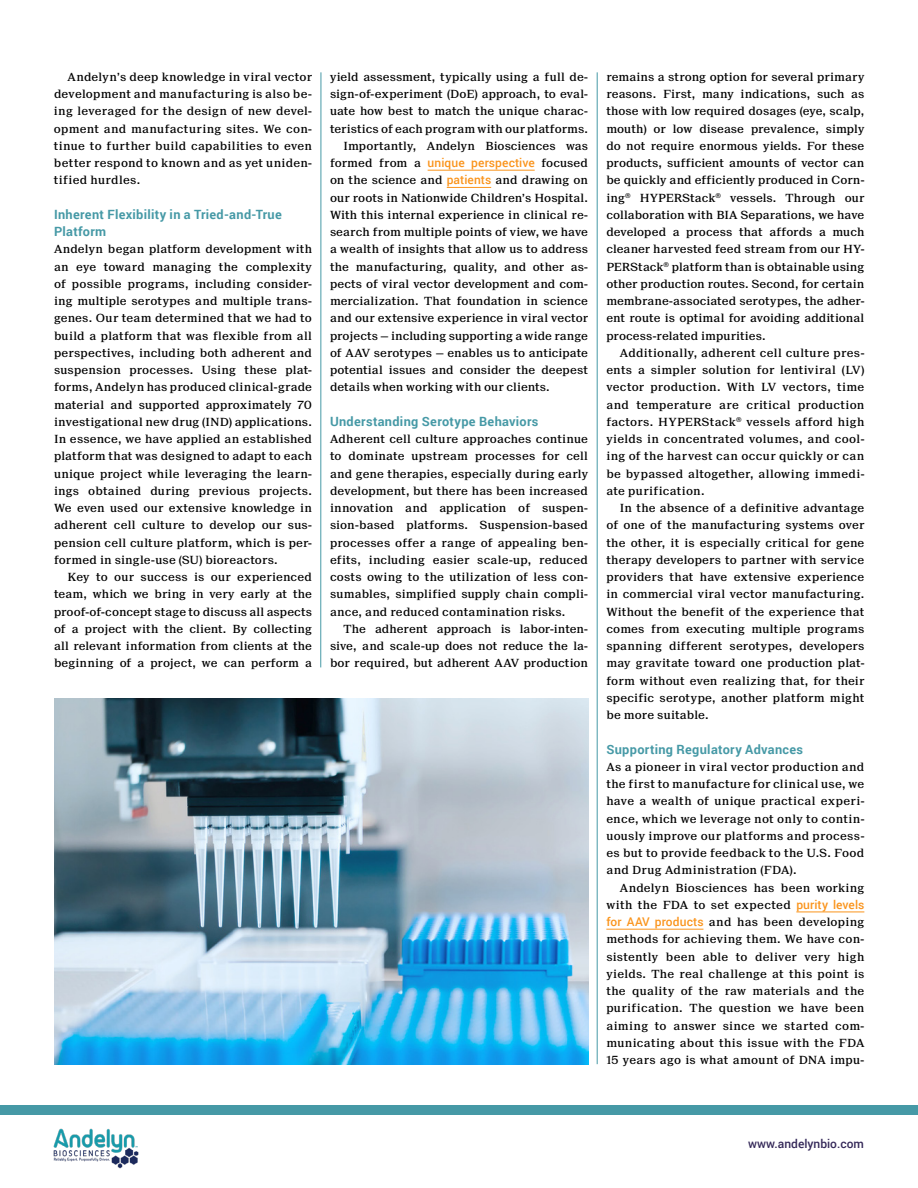
<style>
.page{position:relative;width:918px;height:1188px;background:#fff}
.page>*{position:absolute;margin:0;border:0;box-sizing:border-box;transform-origin:0 0}
.t1{font:700 12.75px/17.2px "Roboto";letter-spacing:.025em;color:#4699a6}
.t2{font:500 12px "Roboto";color:#352959}
.t3{font:500 11.25px/17.2px "Suisse Neue";letter-spacing:.01em;color:#000;text-align:justify}
.s1{font-family:"Roboto";font-size:12px;color:#fa941c}
</style>
<div class="page">
<div style="left:0;top:1105px;width:918px;height:10px;background:#4699a6"></div>
<img style="left:54px;top:1128px;width:84px;height:41px">
<hr style="left:428px;top:170px;width:107px;height:1px;background:#fa941c">
<hr style="left:447px;top:187px;width:44px;height:1px;background:#fa941c">
<hr style="left:796px;top:912px;width:68px;height:1px;background:#fa941c">
<hr style="left:606px;top:929px;width:97px;height:1px;background:#fa941c">
<hr style="left:321px;top:72px;width:1px;height:595px;background:#4699a6">
<hr style="left:597px;top:72px;width:1px;height:992px;background:#4699a6">
<img style="left:54px;top:699px;width:534px;height:365px">
<p class="t3" style="left:54px;top:68px;width:260px;text-indent:14px">Andelyn’s deep knowledge in viral vector development and manufacturing is also be&shy;ing leveraged for the design of new devel&shy;opment and manufacturing sites. We con&shy;tinue to further build capabilities to even better respond to known and as yet uniden&shy;tified hurdles.</p>
<p class="t1" style="left:54px;top:205px;width:229px">Inherent Flexibility in a Tried-and-True<br>Platform</p>
<p class="t3" style="left:54px;top:241px;width:260px">Andelyn began platform development with an eye toward managing the complexity of possible programs, including consider&shy;ing multiple serotypes and multiple trans&shy;genes. Our team determined that we had to build a platform that was flexible from all perspectives, including both adherent and suspension processes. Using these plat&shy;forms, Andelyn has produced clinical-grade material and supported approximately 70 investigational new drug (IND) applications.<br>In essence, we have applied an established platform that was designed to adapt to each unique project while leveraging the learn&shy;ings obtained during previous projects.<br>We even used our extensive knowledge in adherent cell culture to develop our sus&shy;pension cell culture platform, which is per&shy;formed in single-use (SU) bioreactors.</p>
<p class="t3" style="left:54px;top:569px;width:260px;text-indent:14px">Key to our success is our experienced team, which we bring in very early at the proof-of-concept stage to discuss all aspects of a project with the client. By collecting all relevant information from clients at the beginning of a project, we can perform a</p>
<p class="t3" style="left:330px;top:68px;width:259px">yield assessment, typically using a full de-</p>
<p class="t3" style="left:330px;top:86px;width:259px">sign-of-experiment (DoE) approach, to eval-</p>
<p class="t3" style="left:330px;top:103px;width:259px">uate how best to match the unique charac-</p>
<p class="t3" style="left:330px;top:120px;width:259px">teristics of each program with our platforms.</p>
<p class="t3" style="left:344px;top:137px;width:246px">Importantly, Andelyn Biosciences was</p>
<p class="t3" style="left:330px;top:155px;width:259px">formed from a <span class="s1">unique perspective</span> focused</p>
<p class="t3" style="left:330px;top:172px;width:259px">on the science and <span class="s1">patients</span> and drawing on</p>
<p class="t3" style="left:330px;top:189px;width:260px">our roots in Nationwide Children’s Hospital.</p>
<p class="t3" style="left:330px;top:206px;width:259px">With this internal experience in clinical re-</p>
<p class="t3" style="left:330px;top:224px;width:260px">search from multiple points of view, we have</p>
<p class="t3" style="left:330px;top:241px;width:259px">a wealth of insights that allow us to address</p>
<p class="t3" style="left:330px;top:258px;width:259px">the manufacturing, quality, and other as-</p>
<p class="t3" style="left:330px;top:275px;width:259px">pects of viral vector development and com-</p>
<p class="t3" style="left:330px;top:293px;width:259px">mercialization. That foundation in science</p>
<p class="t3" style="left:330px;top:310px;width:259px">and our extensive experience in viral vector</p>
<p class="t3" style="left:330px;top:327px;width:260px">projects — including supporting a wide range</p>
<p class="t3" style="left:330px;top:344px;width:259px">of AAV serotypes — enables us to anticipate</p>
<p class="t3" style="left:330px;top:362px;width:259px">potential issues and consider the deepest</p>
<p class="t3" style="left:330px;top:379px;width:221px">details when working with our clients.</p>
<p class="t1" style="left:330px;top:412px;width:210px">Understanding Serotype Behaviors</p>
<p class="t3" style="left:330px;top:431px;width:260px">Adherent cell culture approaches continue to dominate upstream processes for cell and gene therapies, especially during early development, but there has been increased innovation and application of suspen&shy;sion-based platforms. Suspension-based processes offer a range of appealing ben&shy;efits, including easier scale-up, reduced costs owing to the utilization of less con&shy;sumables, simplified supply chain compli&shy;ance, and reduced contamination risks.</p>
<p class="t3" style="left:330px;top:620px;width:260px;text-indent:14px">The adherent approach is labor-inten&shy;sive, and scale-up does not reduce the la&shy;bor required, but adherent AAV production</p>
<p class="t3" style="left:606px;top:68px;width:260px">remains a strong option for several primary reasons. First, many indications, such as those with low required dosages (eye, scalp, mouth) or low disease prevalence, simply do not require enormous yields. For these products, sufficient amounts of vector can be quickly and efficiently produced in Corn&shy;ing<sup>®</sup> HYPERStack<sup>®</sup> vessels. Through our collaboration with BIA Separations, we have developed a process that affords a much cleaner harvested feed stream from our HY-PERStack<sup>®</sup> platform than is obtainable using other production routes. Second, for certain membrane-associated serotypes, the adher&shy;ent route is optimal for avoiding additional process-related impurities.</p>
<p class="t3" style="left:606px;top:344px;width:260px;text-indent:14px">Additionally, adherent cell culture pres&shy;ents a simpler solution for lentiviral (LV) vector production. With LV vectors, time and temperature are critical production factors. HYPERStack<sup>®</sup> vessels afford high yields in concentrated volumes, and cool&shy;ing of the harvest can occur quickly or can be bypassed altogether, allowing immedi&shy;ate purification.</p>
<p class="t3" style="left:606px;top:500px;width:260px;text-indent:14px">In the absence of a definitive advantage of one of the manufacturing systems over the other, it is especially critical for gene therapy developers to partner with service providers that have extensive experience in commercial viral vector manufacturing.<br>Without the benefit of the experience that comes from executing multiple programs spanning different serotypes, developers may gravitate toward one production plat&shy;form without even realizing that, for their specific serotype, another platform might be more suitable.</p>
<p class="t1" style="left:606px;top:740px;width:198px">Supporting Regulatory Advances</p>
<p class="t3" style="left:606px;top:758px;width:260px">As a pioneer in viral vector production and the first to manufacture for clinical use, we have a wealth of unique practical experi&shy;ence, which we leverage not only to contin&shy;uously improve our platforms and process&shy;es but to provide feedback to the U.S. Food and Drug Administration (FDA).</p>
<p class="t3" style="left:606px;top:879px;width:260px;text-indent:14px">Andelyn Biosciences has been working with the FDA to set expected <span class="s1">purity levels for AAV products</span> and has been developing methods for achieving them. We have con&shy;sistently been able to deliver very high yields. The real challenge at this point is the quality of the raw materials and the purification. The question we have been aiming to answer since we started com&shy;municating about this issue with the FDA 15 years ago is what amount of DNA impu-</p>
<p class="t2" style="left:748px;top:1135px;width:117px">www.andelynbio.com</p>
</div>
